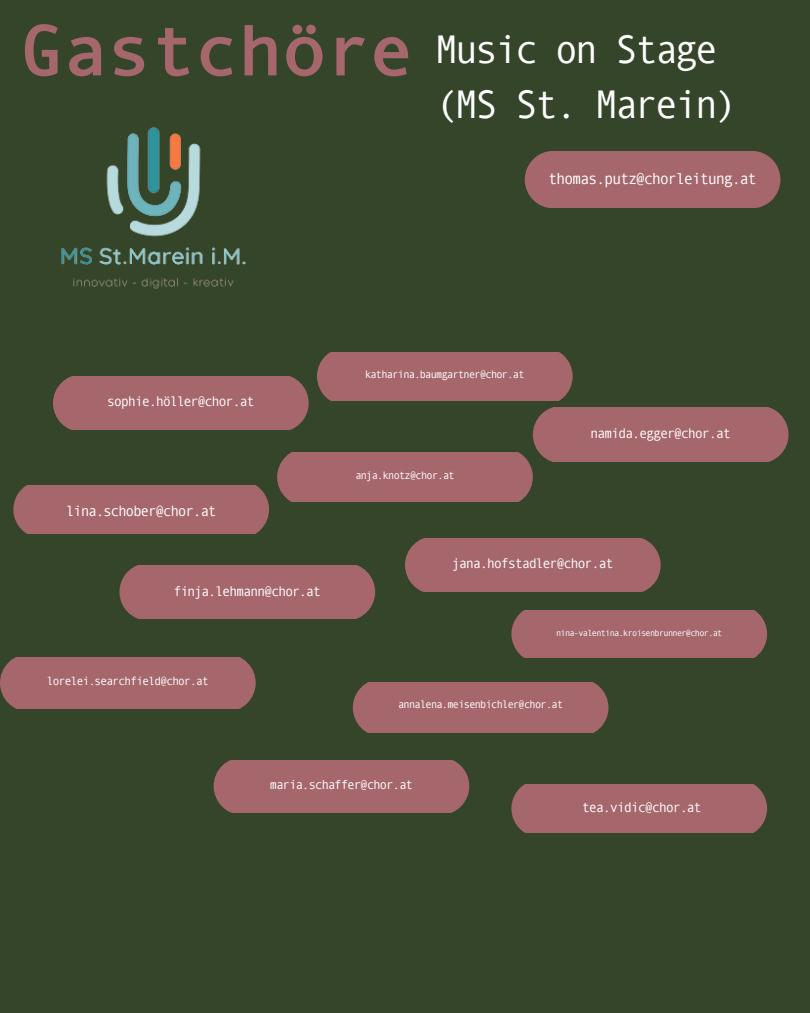
<style>
.page{position:relative;width:810px;height:1013px;background:#fff}
.page>*{position:absolute;margin:0;border:0;box-sizing:border-box;transform-origin:0 0}
.t1{font:700 73px "Andale Mono";color:#a5666c}
.t2{font:40px/55.5px "Andale Mono WTJ";color:#fff}
.t3{font:16px "Andale Mono WTJ";color:#fff}
.t4{font:15px "Andale Mono WTJ";color:#fff}
.t5{font:14px "Andale Mono WTJ";color:#fff}
.t6{font:13px "Andale Mono WTJ";color:#fff}
.t7{font:12px "Andale Mono WTJ";color:#fff}
.t8{font:11px "Andale Mono WTJ";color:#fff}
.t9{font:9px "Andale Mono WTJ";color:#fff}
</style>
<div class="page">
<div style="left:0;top:0;width:810px;height:1012px;background:#34452a"></div>
<img style="left:41px;top:96px;width:224px;height:224px;border-radius:50%">
<div style="left:214px;top:760px;width:255px;height:52px;background:#a5666c"></div>
<svg style="left:0;top:352px;width:789px;height:380px"></svg>
<div style="left:511px;top:784px;width:256px;height:48px;background:#a5666c"></div>
<div style="left:525px;top:151px;width:255px;height:57px;background:#a5666c;border-radius:29px"></div>
<h4 class="t1" style="left:19px;top:5px;width:396px">Gastchöre</h4>
<h3 class="t2" style="left:437px;top:20px;width:301px">Music on Stage (MS St. Marein)</h3>
<p class="t3" style="left:549px;top:165px;width:209px">thomas.putz@chorleitung.at</p>
<p class="t5" style="left:108px;top:389px;width:148px">sophie.höller@chor.at</p>
<h5 class="t4" style="left:66px;top:498px;width:151px">lina.schober@chor.at</h5>
<p class="t5" style="left:174px;top:579px;width:148px">finja.lehmann@chor.at</p>
<p class="t7" style="left:47px;top:671px;width:163px">lorelei.searchfield@chor.at</p>
<p class="t8" style="left:365px;top:364px;width:160px">katharina.baumgartner@chor.at</p>
<p class="t8" style="left:356px;top:465px;width:100px">anja.knotz@chor.at</p>
<h2 class="t5" style="left:591px;top:422px;width:141px">namida.egger@chor.at</h2>
<h3 class="t5" style="left:453px;top:551px;width:162px">jana.hofstadler@chor.at</h3>
<p class="t9" style="left:556px;top:625px;width:167px">nina-valentina.kroisenbrunner@chor.at</p>
<h5 class="t8" style="left:398px;top:694px;width:166px">annalena.meisenbichler@chor.at</h5>
<h4 class="t6" style="left:270px;top:773px;width:144px">maria.schaffer@chor.at</h4>
<p class="t5" style="left:583px;top:795px;width:120px">tea.vidic@chor.at</p>
</div>
